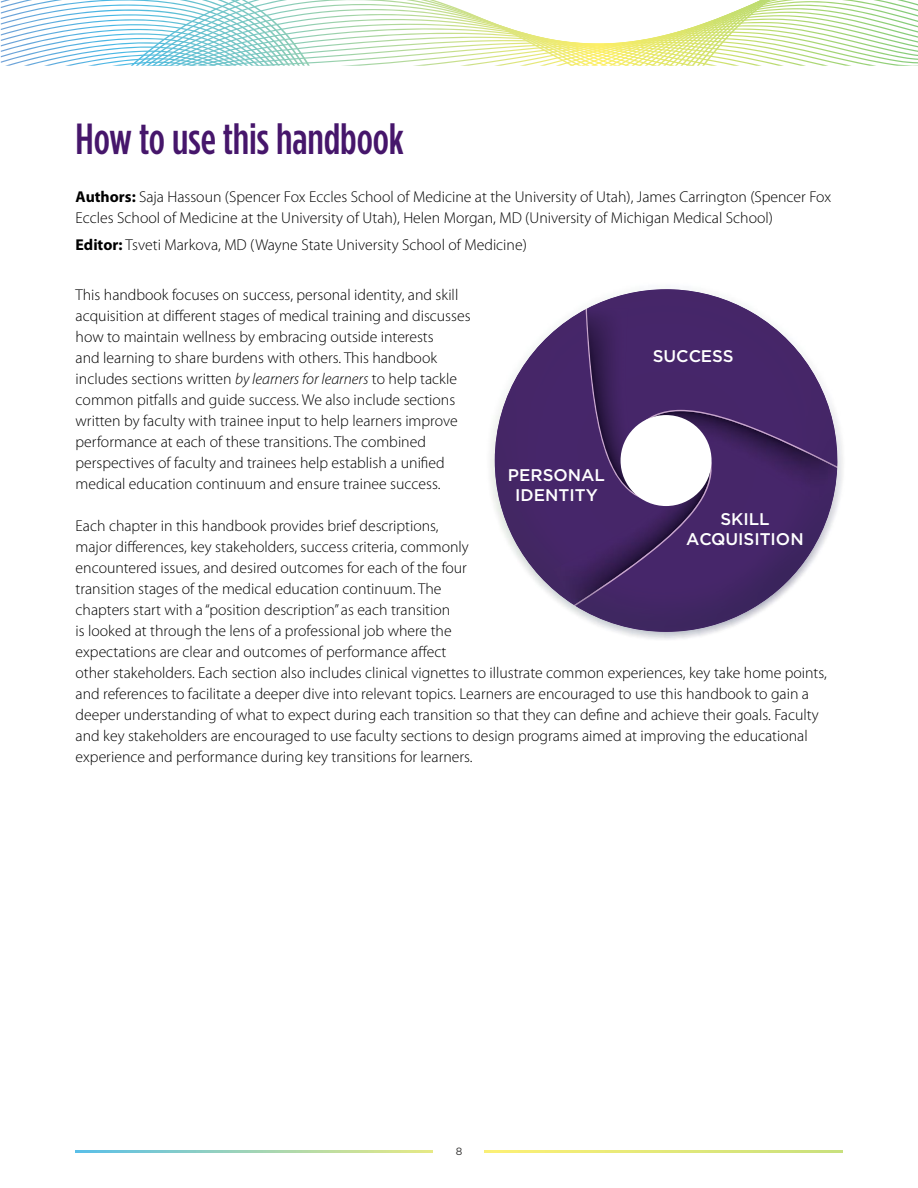
<style>
.page{position:relative;width:918px;height:1188px;background:#fff}
.page>*{position:absolute;margin:0;border:0;box-sizing:border-box;transform-origin:0 0}
.t1{font:500 43.5px "Gotham Condensed";letter-spacing:-.005em;color:#46166b}
.t2{font:500 16.95px/20.2px "Gotham";color:#fff;text-align:center}
.t3{font:300 15.75px/21px "Myriad Pro";color:#000}
.t4{font:10.5px "Gotham";color:#323130}
.s1{font-weight:700}
.s2{font-style:italic}
</style>
<div class="page">
<svg style="left:1px;top:0;width:64px;height:66px"></svg>
<svg style="left:65px;top:0;width:853px;height:66px"></svg>
<svg style="left:76px;top:1150px;width:766px;height:3px;background:#c2de97"></svg>
<div style="left:434px;top:1139px;width:50px;height:25px;background:#fff"></div>
<img style="left:490px;top:308px;width:353px;height:332px">
<img style="left:495px;top:309px;width:91px;height:296px">
<img style="left:553px;top:461px;width:21px;height:144px">
<img style="left:574px;top:440px;width:263px;height:192px">
<img style="left:713px;top:468px;width:124px;height:36px">
<img style="left:574px;top:445px;width:139px;height:161px">
<img style="left:588px;top:289px;width:251px;height:179px">
<img style="left:587px;top:308px;width:58px;height:190px">
<img style="left:632px;top:410px;width:205px;height:58px">
<div style="left:621px;top:415px;width:91px;height:91px;background:#fff;border-radius:50%"></div>
<h1 class="t1" style="left:76px;top:114px;width:330px">How to use this handbook</h1>
<p class="t3" style="left:76px;top:186px;width:757px"><span class="s1">Authors:</span> Saja Hassoun (Spencer Fox Eccles School of Medicine at the University of Utah), James Carrington (Spencer Fox<br>Eccles School of Medicine at the University of Utah), Helen Morgan, MD (University of Michigan Medical School)</p>
<p class="t3" style="left:76px;top:235px;width:453px"><span class="s1">Editor:</span> Tsveti Markova, MD (Wayne State University School of Medicine)</p>
<p class="t3" style="left:76px;top:284px;width:396px">This handbook focuses on success, personal identity, and skill acquisition at different stages of medical training and discusses how to maintain wellness by embracing outside interests<br>and learning to share burdens with others. This handbook includes sections written <span class="s2">by learners for learners</span> to help tackle common pitfalls and guide success. We also include sections written by faculty with trainee input to help learners improve performance at each of these transitions. The combined perspectives of faculty and trainees help establish a unified medical education continuum and ensure trainee success.</p>
<p class="t3" style="left:76px;top:515px;width:753px">Each chapter in this handbook provides brief descriptions,<br>major differences, key stakeholders, success criteria, commonly<br>encountered issues, and desired outcomes for each of the four<br>transition stages of the medical education continuum. The<br>chapters start with a “position description” as each transition<br>is looked at through the lens of a professional job where the<br>expectations are clear and outcomes of performance affect<br>other stakeholders. Each section also includes clinical vignettes to illustrate common experiences, key take home points, and references to facilitate a deeper dive into relevant topics. Learners are encouraged to use this handbook to gain a deeper understanding of what to expect during each transition so that they can define and achieve their goals. Faculty and key stakeholders are encouraged to use faculty sections to design programs aimed at improving the educational experience and performance during key transitions for learners.</p>
<p class="t2" style="left:653px;top:346px;width:82px">SUCCESS</p>
<p class="t2" style="left:508px;top:465px;width:99px">PERSONAL<br>IDENTITY</p>
<p class="t2" style="left:686px;top:508px;width:119px">SKILL<br>ACQUISITION</p>
<p class="t4" style="left:456px;top:1146px;width:8px">8</p>
</div>
